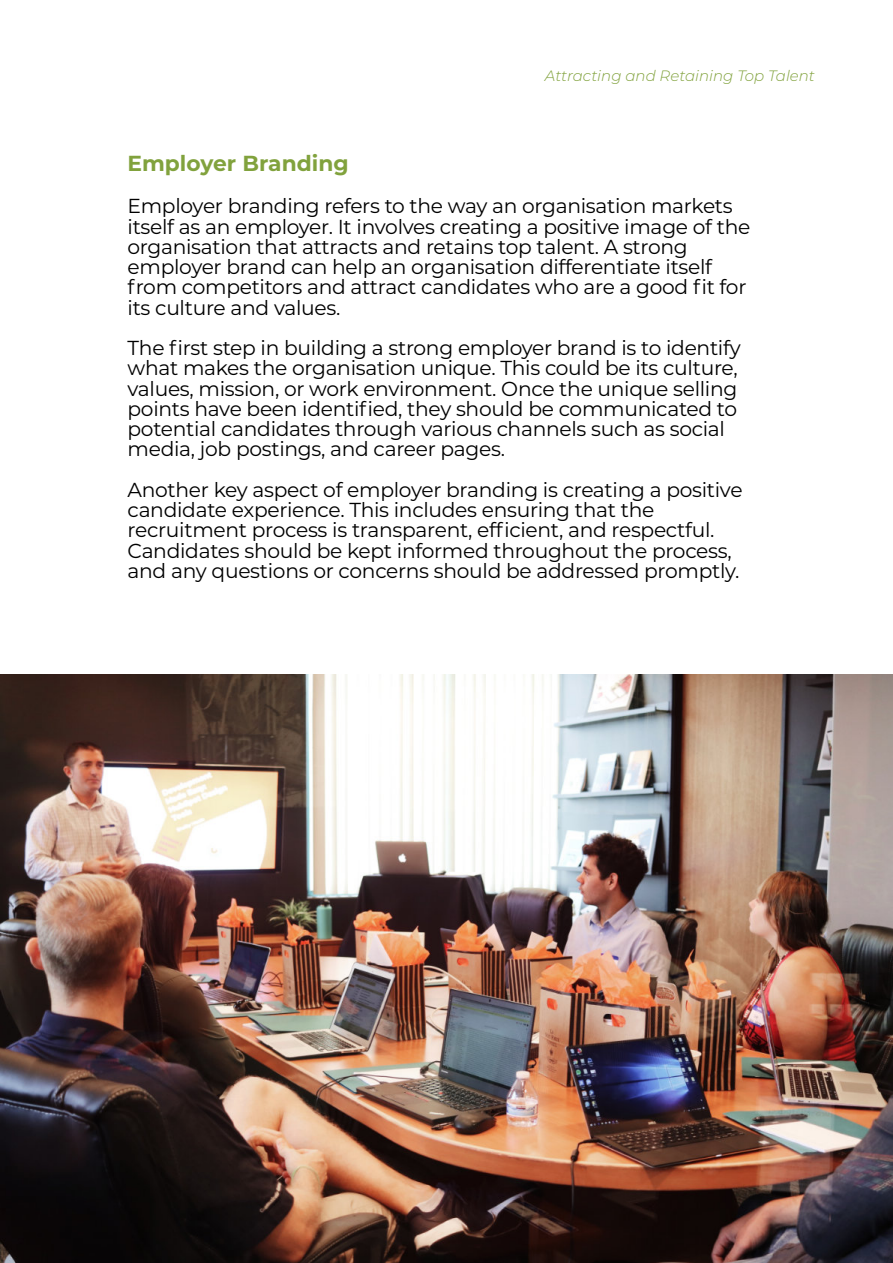
<style>
.page{position:relative;width:893px;height:1263px;background:#fff}
.page>*{position:absolute;margin:0;border:0;box-sizing:border-box;transform-origin:0 0}
.t1{font:700 21.75px "Montserrat";color:#81a23d}
.t2{font:20.25px/20.2px "Montserrat";letter-spacing:-.015em;color:#000}
.t3{font:italic 300 15px "Montserrat";color:#81a23d}
</style>
<div class="page">
<img style="left:0;top:675px;width:893px;height:588px">
<p class="t3" style="left:545px;top:67px;width:272px">Attracting and Retaining Top Talent</p>
<p class="t1" style="left:128px;top:150px;width:223px">Employer Branding</p>
<p class="t2" style="left:128px;top:196px;width:624px">Employer branding refers to the way an organisation markets itself as an employer. It involves creating a positive image of the organisation that attracts and retains top talent. A strong employer brand can help an organisation differentiate itself from competitors and attract candidates who are a good fit for its culture and values.</p>
<p class="t2" style="left:128px;top:338px;width:615px">The first step in building a strong employer brand is to identify what makes the organisation unique. This could be its culture, values, mission, or work environment. Once the unique selling points have been identified, they should be communicated to potential candidates through various channels such as social media, job postings, and career pages.</p>
<p class="t2" style="left:128px;top:479px;width:616px">Another key aspect of employer branding is creating a positive candidate experience. This includes ensuring that the recruitment process is transparent, efficient, and respectful.<br>Candidates should be kept informed throughout the process, and any questions or concerns should be addressed promptly.</p>
</div>
